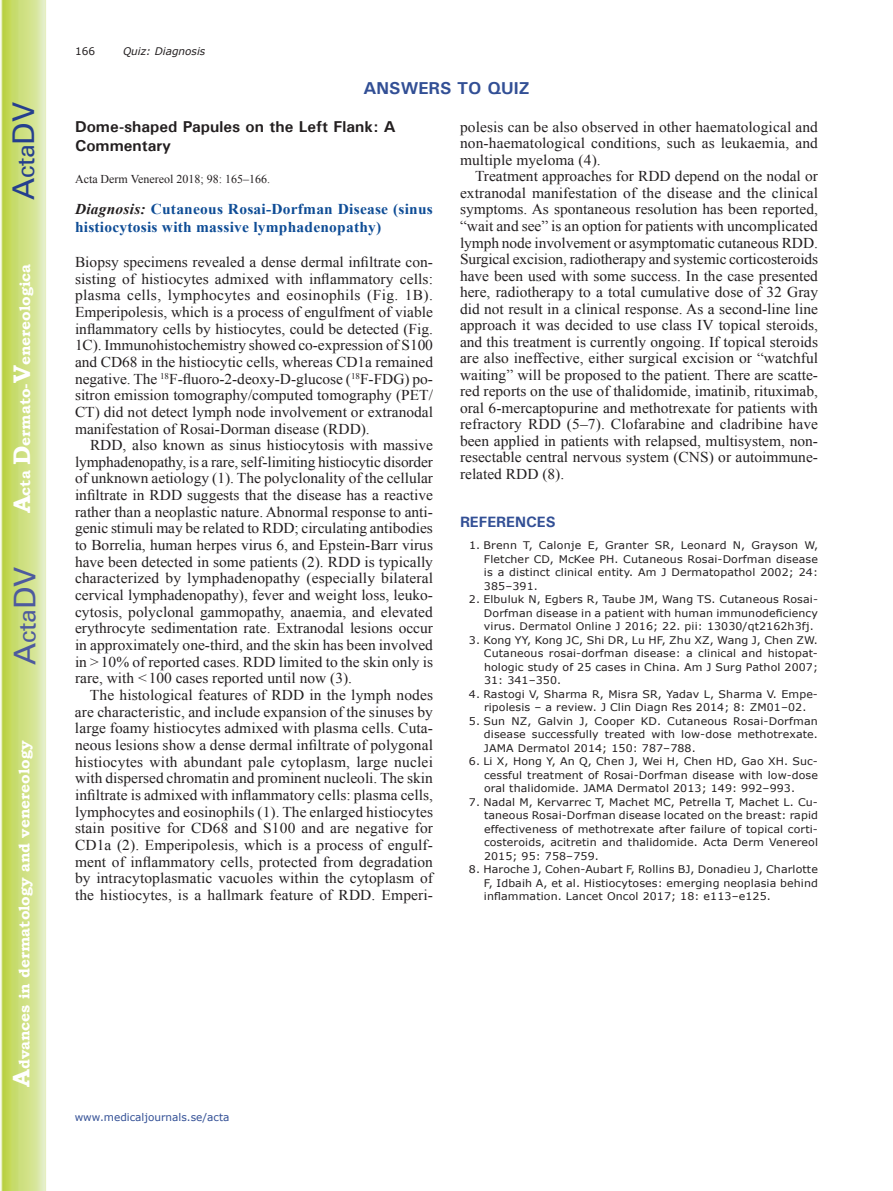
<style>
.page{position:relative;width:893px;height:1191px;background:#fff}
.page>*{position:absolute;margin:0;border:0;box-sizing:border-box;transform-origin:0 0}
.t1{font:30px "Univers";color:#4d5a9e}
.t2{font:30px "Univers";color:#253f8e}
.t3{font:700 17.25px "Univers";color:#324f95}
.t4{font:700 15.75px/18.9px "Univers";color:#231f20}
.t5{font:15px/16.6px "Times New Roman";color:#231f20;text-align:justify}
.t6{font:700 15px/18px "Times New Roman";letter-spacing:.015em;color:#0f4d96}
.t7{font:700 15px "Bookman Old Style";color:#fff}
.t8{font:700 15px "Univers";color:#324f95}
.t9{font:12px "Times New Roman";color:#231f20}
.t10{font:10.5px/13.5px "Verdana";letter-spacing:.01em;color:#231f20;text-align:justify;scale:1.05 1}
.t11{font:10.5px "Verdana";color:#324f95}
.t12{font:italic 10.5px "Verdana";color:#231f20}
.t13{font:10.5px "Verdana";letter-spacing:.01em;color:#231f20}
.s1{font-size:24px}
.s2{font-style:italic;color:#231f20}
</style>
<div class="page">
<svg style="left:1px;top:0;width:45px;height:1191px;background:#cfe084"></svg>
<h1 class="t2" style="left:6px;top:200px;width:100px;rotate:-90deg">A<span class="s1">cta</span>DV</h1>
<p class="t7" style="left:16px;top:513px;width:251px;rotate:-90deg"><span class="s1">A</span>cta <span class="s1">D</span>ermato-<span class="s1">V</span>enereologica</p>
<h1 class="t1" style="left:7px;top:665px;width:100px;rotate:-90deg">A<span class="s1">cta</span>DV</h1>
<p class="t7" style="left:15px;top:1087px;width:347px;rotate:-90deg"><span class="s1">A</span>dvances in dermatology and venereology</p>
<p class="t13" style="left:75px;top:44px;width:22px">166</p>
<p class="t12" style="left:123px;top:44px;width:84px">Quiz: Diagnosis</p>
<p class="t3" style="left:363px;top:77px;width:168px">ANSWERS TO QUIZ</p>
<p class="t4" style="left:75px;top:117px;width:322px">Dome-shaped Papules on the Left Flank: A<br>Commentary</p>
<p class="t9" style="left:75px;top:171px;width:197px">Acta Derm Venereol 2018; 98: 165–166.</p>
<p class="t6" style="left:75px;top:199px;width:359px"><span class="s2">Diagnosis:</span> Cutaneous Rosai-Dorfman Disease (sinus histiocytosis with massive lymphadenopathy)</p>
<p class="t5" style="left:75px;top:253px;width:360px">Biopsy specimens revealed a dense dermal infiltrate con&shy;sisting of histiocytes admixed with inflammatory cells: plasma cells, lymphocytes and eosinophils (Fig. 1B).<br>Emperipolesis, which is a process of engulfment of viable inflammatory cells by histiocytes, could be detected (Fig.<br>1C). Immunohistochemistry showed co-expression of S100 and CD68 in the histiocytic cells, whereas CD1a remained negative. The <sup>18</sup>F-fluoro-2-deoxy-D-glucose (<sup>18</sup>F-FDG) po&shy;sitron emission tomography/computed tomography (PET/ CT) did not detect lymph node involvement or extranodal manifestation of Rosai-Dorman disease (RDD).</p>
<p class="t5" style="left:75px;top:436px;width:360px;text-indent:15px">RDD, also known as sinus histiocytosis with massive lymphadenopathy, is a rare, self-limiting histiocytic disorder of unknown aetiology (1). The polyclonality of the cellular infiltrate in RDD suggests that the disease has a reactive rather than a neoplastic nature. Abnormal response to anti&shy;genic stimuli may be related to RDD; circulating antibodies to Borrelia, human herpes virus 6, and Epstein-Barr virus have been detected in some patients (2). RDD is typically characterized by lymphadenopathy (especially bilateral cervical lymphadenopathy), fever and weight loss, leuko&shy;cytosis, polyclonal gammopathy, anaemia, and elevated erythrocyte sedimentation rate. Extranodal lesions occur in approximately one-third, and the skin has been involved in &gt;10% of reported cases. RDD limited to the skin only is rare, with &lt;100 cases reported until now (3).</p>
<p class="t5" style="left:75px;top:686px;width:360px;text-indent:15px">The histological features of RDD in the lymph nodes are characteristic, and include expansion of the sinuses by large foamy histiocytes admixed with plasma cells. Cuta&shy;neous lesions show a dense dermal infiltrate of polygonal histiocytes with abundant pale cytoplasm, large nuclei with dispersed chromatin and prominent nucleoli. The skin infiltrate is admixed with inflammatory cells: plasma cells, lymphocytes and eosinophils (1). The enlarged histiocytes stain positive for CD68 and S100 and are negative for CD1a (2). Emperipolesis, which is a process of engulf&shy;ment of inflammatory cells, protected from degradation by intracytoplasmatic vacuoles within the cytoplasm of the histiocytes, is a hallmark feature of RDD. Emperi-</p>
<p class="t5" style="left:460px;top:118px;width:360px">polesis can be also observed in other haematological and non-haematological conditions, such as leukaemia, and multiple myeloma (4).</p>
<p class="t5" style="left:460px;top:168px;width:360px;text-indent:15px">Treatment approaches for RDD depend on the nodal or extranodal manifestation of the disease and the clinical symptoms. As spontaneous resolution has been reported, “wait and see” is an option for patients with uncomplicated lymph node involvement or asymptomatic cutaneous RDD.<br>Surgical excision, radiotherapy and systemic corticosteroids have been used with some success. In the case presented here, radiotherapy to a total cumulative dose of 32 Gray did not result in a clinical response. As a second-line line approach it was decided to use class IV topical steroids, and this treatment is currently ongoing. If topical steroids are also ineffective, either surgical excision or “watchful waiting” will be proposed to the patient. There are scatte&shy;red reports on the use of thalidomide, imatinib, rituximab, oral 6-mercaptopurine and methotrexate for patients with refractory RDD (5–7). Clofarabine and cladribine have been applied in patients with relapsed, multisystem, non&shy;resectable central nervous system (CNS) or autoimmune&shy;related RDD (8).</p>
<p class="t8" style="left:460px;top:512px;width:97px">REFERENCES</p>
<p class="t10" style="left:484px;top:538px;width:320px;text-indent:-15px">1. Brenn T, Calonje E, Granter SR, Leonard N, Grayson W, Fletcher CD, McKee PH. Cutaneous Rosai-Dorfman disease is a distinct clinical entity. Am J Dermatopathol 2002; 24:<br>385–391.</p>
<p class="t10" style="left:484px;top:592px;width:320px;text-indent:-15px">2. Elbuluk N, Egbers R, Taube JM, Wang TS. Cutaneous Rosai-Dorfman disease in a patient with human immunodeficiency virus. Dermatol Online J 2016; 22. pii: 13030/qt2162h3fj.</p>
<p class="t10" style="left:484px;top:633px;width:320px;text-indent:-15px">3. Kong YY, Kong JC, Shi DR, Lu HF, Zhu XZ, Wang J, Chen ZW.<br>Cutaneous rosai-dorfman disease: a clinical and histopat&shy;hologic study of 25 cases in China. Am J Surg Pathol 2007; 31: 341–350.</p>
<p class="t10" style="left:469px;top:687px;width:334px;text-align:center">4. Rastogi V, Sharma R, Misra SR, Yadav L, Sharma V. Empe&shy;ripolesis – a review. J Clin Diagn Res 2014; 8: ZM01–02.</p>
<p class="t10" style="left:484px;top:714px;width:320px;text-indent:-15px">5. Sun NZ, Galvin J, Cooper KD. Cutaneous Rosai-Dorfman disease successfully treated with low-dose methotrexate.<br>JAMA Dermatol 2014; 150: 787–788.</p>
<p class="t10" style="left:484px;top:754px;width:320px;text-indent:-15px">6. Li X, Hong Y, An Q, Chen J, Wei H, Chen HD, Gao XH. Suc&shy;cessful treatment of Rosai-Dorfman disease with low-dose oral thalidomide. JAMA Dermatol 2013; 149: 992–993.</p>
<p class="t10" style="left:484px;top:795px;width:320px;text-indent:-15px">7. Nadal M, Kervarrec T, Machet MC, Petrella T, Machet L. Cu&shy;taneous Rosai-Dorfman disease located on the breast: rapid effectiveness of methotrexate after failure of topical corti&shy;costeroids, acitretin and thalidomide. Acta Derm Venereol 2015; 95: 758–759.</p>
<p class="t10" style="left:484px;top:862px;width:320px;text-indent:-15px">8. Haroche J, Cohen-Aubart F, Rollins BJ, Donadieu J, Charlotte F, Idbaih A, et al. Histiocytoses: emerging neoplasia behind inflammation. Lancet Oncol 2017; 18: e113–e125.</p>
<p class="t11" style="left:75px;top:1109px;width:156px">www.medicaljournals.se/acta</p>
</div>
